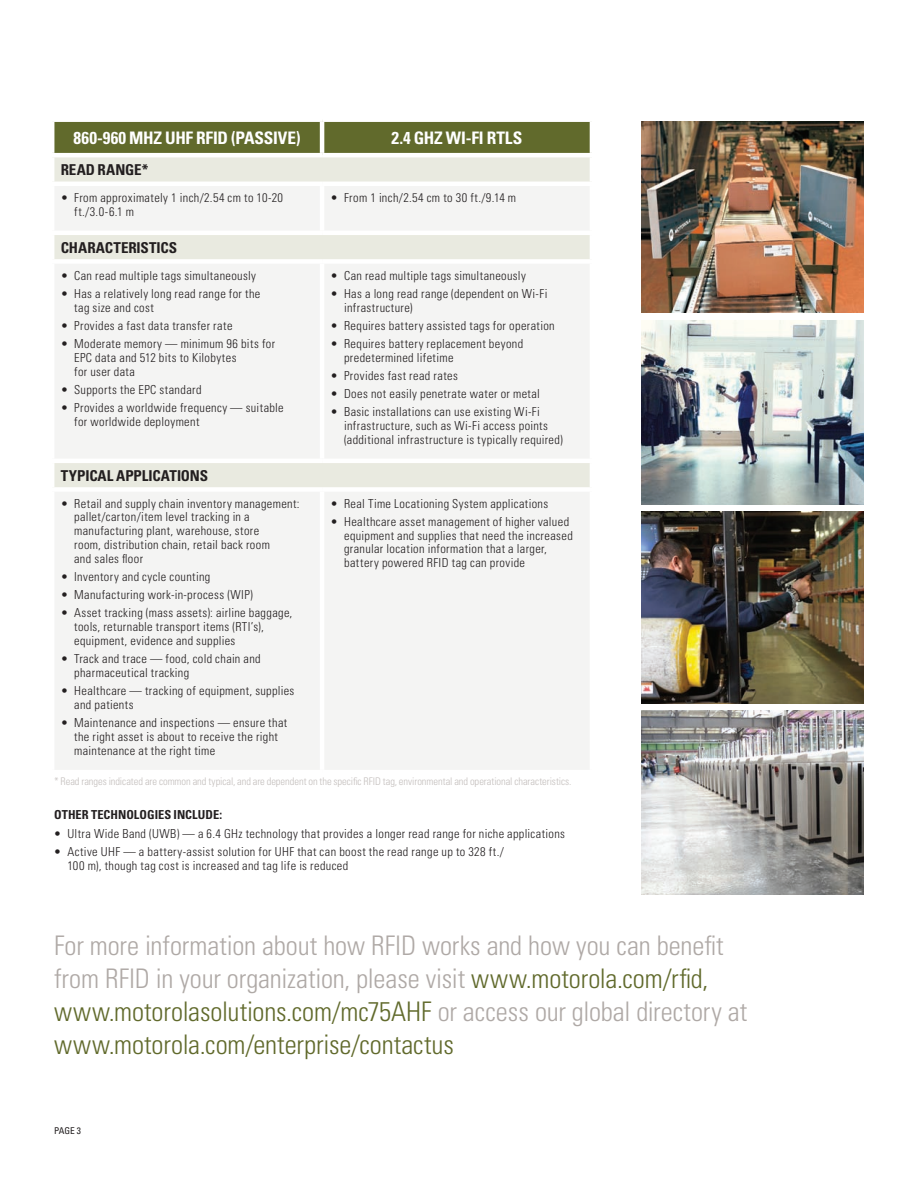
<style>
.page{position:relative;width:918px;height:1188px;background:#fff}
.page>*{position:absolute;margin:0;border:0;box-sizing:border-box;transform-origin:0 0}
.t1{font:300 condensed 27px/33px "Univers";letter-spacing:-.005em;color:#616a2c}
.t2{font:300 condensed 27px "Univers";letter-spacing:-.005em;color:#afa9a6}
.t3{font:700 condensed 17.25px "Univers";letter-spacing:.005em;color:#fff}
.t4{font:700 condensed 15px "Univers";letter-spacing:.03em;color:#231f20}
.t5{font:700 condensed 15px "Univers";letter-spacing:.05em;color:#231f20}
.t6{font:300 condensed 12.3px/13.8px "Univers";letter-spacing:.03em;color:#231f20}
.t7{font:700 condensed 12.3px "Univers";color:#231f20}
.t8{font:300 condensed 10.5px "Univers";letter-spacing:-.005em;color:#c4bfbd}
.t9{font:condensed 9.3px "Univers";color:#231f20}
.s1{color:#afa9a6}
</style>
<div class="page">
<div style="left:54px;top:122px;width:536px;height:31px;background:#616a2c"></div>
<svg style="left:54px;top:157px;width:536px;height:25px;background:#e9eae1"></svg>
<svg style="left:54px;top:186px;width:536px;height:584px;fill:#f4f4f3"></svg>
<hr style="left:320px;top:122px;width:4px;height:31px;background:#fff">
<hr style="left:320px;top:186px;width:4px;height:45px;background:#fff">
<hr style="left:50px;top:231px;width:272px;height:4px;background:#fff">
<hr style="left:322px;top:231px;width:272px;height:4px;background:#fff">
<div style="left:50px;top:259px;width:272px;height:5px;background:#fff"></div>
<div style="left:322px;top:259px;width:272px;height:5px;background:#fff"></div>
<hr style="left:320px;top:264px;width:4px;height:195px;background:#fff">
<hr style="left:50px;top:459px;width:272px;height:4px;background:#fff">
<hr style="left:322px;top:459px;width:272px;height:4px;background:#fff">
<div style="left:50px;top:487px;width:272px;height:5px;background:#fff"></div>
<div style="left:322px;top:487px;width:272px;height:5px;background:#fff"></div>
<hr style="left:320px;top:492px;width:4px;height:278px;background:#fff">
<img style="left:642px;top:320px;width:222px;height:184px">
<img style="left:642px;top:711px;width:222px;height:183px">
<img style="left:642px;top:122px;width:222px;height:191px">
<img style="left:642px;top:512px;width:222px;height:191px">
<h2 class="t3" style="left:74px;top:127px;width:126px">860-960 MHZ UHF RFID</h2>
<h2 class="t3" style="left:231px;top:127px;width:71px">(PASSIVE)</h2>
<h2 class="t3" style="left:392px;top:127px;width:118px">2.4 GH Z WI-FI RTLS</h2>
<p class="t4" style="left:61px;top:161px;width:89px">READ RANGE*</p>
<p class="t6" style="left:74px;top:191px;width:210px;text-indent:-14px">• From approximately 1 inch/2.54 cm to 10-20 ft./3.0-6.1 m</p>
<p class="t6" style="left:331px;top:191px;width:187px">• From 1 inch/2.54 cm to 30 ft./9.14 m</p>
<p class="t5" style="left:61px;top:238px;width:118px">CHARACTERISTICS</p>
<p class="t6" style="left:61px;top:268px;width:197px">• Can read multiple tags simultaneously</p>
<p class="t6" style="left:74px;top:286px;width:188px;text-indent:-14px">• Has a relatively long read range for the tag size and cost</p>
<p class="t6" style="left:61px;top:318px;width:173px">• Provides a fast data transfer rate</p>
<p class="t6" style="left:74px;top:336px;width:202px;text-indent:-14px">• Moderate memory — minimum 96 bits for<br>EPC</p>
<p class="t6" style="left:331px;top:268px;width:197px">• Can read multiple tags simultaneously</p>
<p class="t6" style="left:344px;top:286px;width:205px;text-indent:-14px">• Has a long read range (dependent on Wi-Fi infrastructure)</p>
<p class="t6" style="left:331px;top:318px;width:226px">• Requires battery assisted tags for operation</p>
<p class="t6" style="left:344px;top:336px;width:181px;text-indent:-14px">• Requires battery replacement beyond predetermined lifetime</p>
<p class="t6" style="left:331px;top:368px;width:129px">• Provides fast read rates</p>
<p class="t6" style="left:331px;top:387px;width:211px">• Does not easily penetrate water or metal</p>
<p class="t6" style="left:344px;top:405px;width:220px;text-indent:-14px">• Basic installations can use existing Wi-Fi infrastructure, such as Wi-Fi access points (additional infrastructure is typically required)</p>
<p class="t6" style="left:74px;top:350px;width:164px;text-indent:21px">data and 512 bits to Kilobytes for user data</p>
<p class="t6" style="left:61px;top:382px;width:81px">• Supports the EPC</p>
<p class="t6" style="left:160px;top:382px;width:43px">standard</p>
<p class="t6" style="left:74px;top:400px;width:211px;text-indent:-14px">• Provides a worldwide frequency — suitable for worldwide deployment</p>
<p class="t4" style="left:61px;top:466px;width:149px">TYPICAL APPLICATIONS</p>
<p class="t6" style="left:74px;top:496px;width:227px;text-indent:-14px">• Retail and supply chain inventory management: pallet/carton/item level tracking in a manufacturing plant, warehouse, store<br>room, distribution chain, retail back room<br>and sales floor</p>
<p class="t6" style="left:61px;top:570px;width:151px">• Inventory and cycle counting</p>
<p class="t6" style="left:61px;top:588px;width:194px">• Manufacturing work-in-process (WIP )</p>
<p class="t6" style="left:74px;top:606px;width:220px;text-indent:-14px">• Asset tracking (mass assets): airline baggage, tools, returnable transport items (RTI ’s), equipment, evidence and supplies</p>
<p class="t6" style="left:74px;top:652px;width:188px;text-indent:-14px">• Track and trace — food, cold chain and pharmaceutical tracking</p>
<p class="t6" style="left:74px;top:684px;width:222px;text-indent:-14px">• Healthcare — tracking of equipment, supplies and patients</p>
<p class="t6" style="left:74px;top:716px;width:215px;text-indent:-14px">• Maintenance and inspections — ensure that the right asset is about to receive the right maintenance at the right time</p>
<p class="t6" style="left:331px;top:496px;width:219px">• Real Time Locationing System applications</p>
<p class="t6" style="left:344px;top:514px;width:230px;text-indent:-14px">• Healthcare asset management of higher valued equipment and supplies that need the increased granular location information that a larger, battery powered RFID</p>
<p class="t6" style="left:452px;top:556px;width:75px">tag can provide</p>
<p class="t8" style="left:54px;top:775px;width:312px">* Read ranges indicated are common and typical, and are dependent on the specific RFID</p>
<p class="t8" style="left:383px;top:775px;width:190px">tag, environmental and operational characteristics.</p>
<p class="t7" style="left:54px;top:807px;width:170px">OTHER TECHNOLOGIES INCLUDE:</p>
<p class="t6" style="left:54px;top:826px;width:513px">• Ultra Wide Band (UWB) — a 6.4 GH z technology that provides a longer read range for niche applications</p>
<p class="t6" style="left:67px;top:844px;width:438px;text-indent:-13px">• Active UHF — a battery-assist solution for UHF that can boost the read range up to 328 ft./<br>100 m), though tag cost is increased and tag life is reduced</p>
<h1 class="t2" style="left:54px;top:930px;width:329px">For more information about how RFID</h1>
<h1 class="t2" style="left:422px;top:930px;width:303px">works and how you can benefit</h1>
<h1 class="t2" style="left:54px;top:963px;width:63px">from RFID</h1>
<h1 class="t1" style="left:54px;top:962px;width:656px;text-indent:102px"><span class="s1">in your organization, please visit</span> www.motorola.com/rfid, www.motorolasolutions.com/mc75AHF</h1>
<h1 class="t2" style="left:438px;top:996px;width:311px">or access our global directory at</h1>
<h1 class="t1" style="left:54px;top:1028px;width:401px">www.motorola.com/enterprise/contactus</h1>
<p class="t9" style="left:54px;top:1125px;width:29px">PAGE 3</p>
</div>
